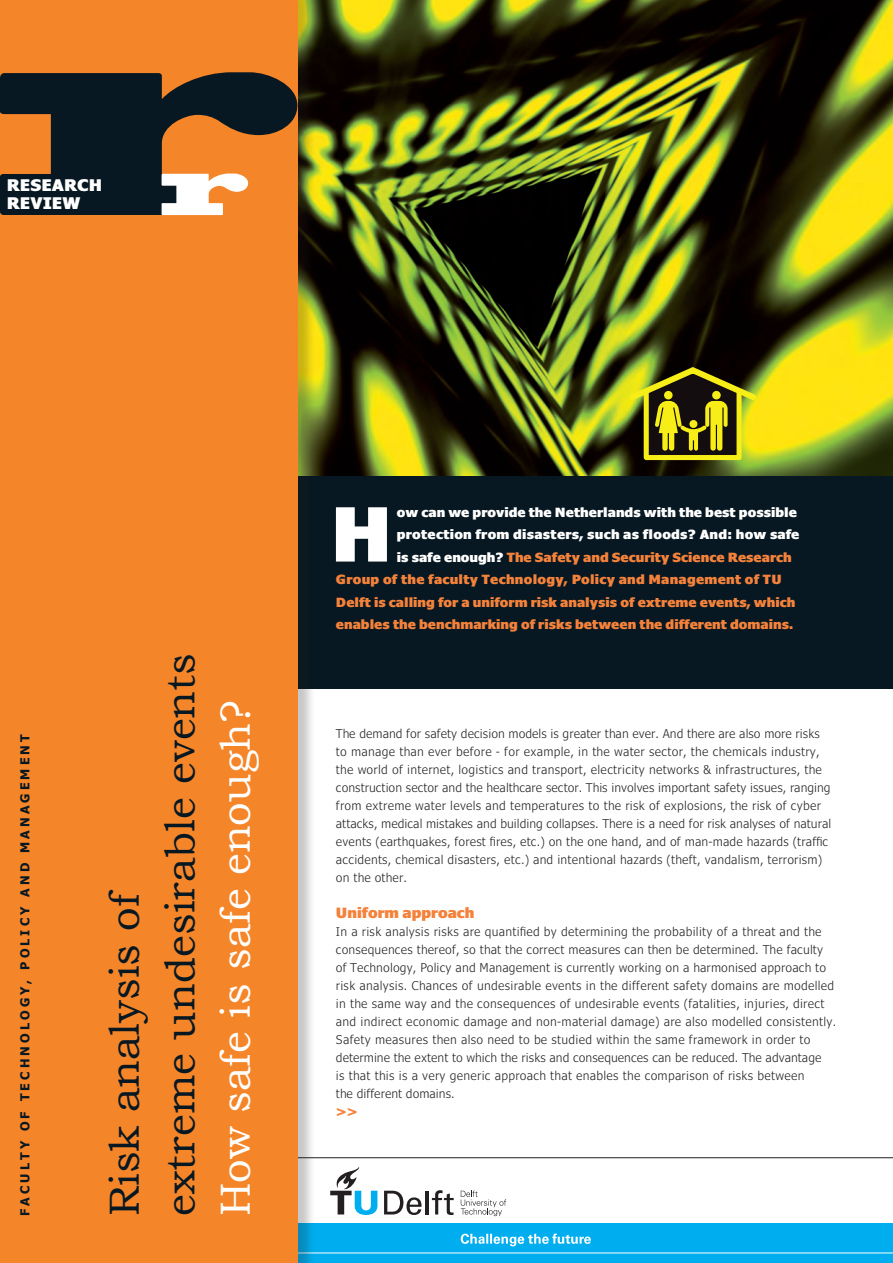
<style>
.page{position:relative;width:893px;height:1263px;background:#fff}
.page>*{position:absolute;margin:0;border:0;box-sizing:border-box;transform-origin:0 0}
.t1{font:900 74.7px "Tahoma Tu";color:#fff}
.t2{font:42px/55.5px "Bookman Old Style";color:#071822}
.t3{font:42px "Bookman Old Style";color:#fff}
.t4{font:900 16.2px/17.2px "Tahoma Tu";letter-spacing:.22em;color:#fff}
.t5{font:900 14.25px "Tahoma Tu";color:#f4823b}
.t6{font:900 12.75px "Tahoma Tu";color:#f4823b}
.t7{font:900 12.75px "Tahoma Tu";letter-spacing:.02em;color:#f4823b}
.t8{font:900 12.75px "Tahoma Tu";letter-spacing:.02em;color:#fff}
.t9{font:900 12.75px "Tahoma Tu";color:#fff}
.t10{font:700 12.45px "Tahoma Tu";letter-spacing:.25em;color:#071822}
.t11{font:300 12.15px/18px "Tahoma Tu";letter-spacing:.02em;color:#231f20}
.t12{font:900 12.15px "Tahoma Tu";color:#f4823b}
.s1{color:#fff}
</style>
<div class="page">
<img style="left:316px;top:0;width:577px;height:476px">
<div style="left:0;top:476px;width:893px;height:213px;background:#071822"></div>
<div style="left:0;top:1223px;width:893px;height:40px;background:#00aeef"></div>
<hr style="left:0;top:1253px;width:893px;height:1px;background:#fff">
<svg style="left:461px;top:1190px;width:45px;height:26px"></svg>
<hr style="left:425px;top:1191px;width:3px;height:23px;background:#231f20">
<svg style="left:330px;top:1167px;width:47px;height:48px"></svg>
<svg style="left:432px;top:1190px;width:22px;height:25px"></svg>
<svg style="left:384px;top:1191px;width:37px;height:24px"></svg>
<svg style="left:461px;top:1233px;width:130px;height:13px"></svg>
<hr style="left:0;top:1157px;width:893px;height:1px;background:#231f20">
<div style="left:0;top:0;width:316px;height:1263px;background:#231f20;opacity:.25"></div>
<div style="left:0;top:0;width:298px;height:1263px;background:#f58529"></div>
<svg style="left:0;top:72px;width:297px;height:143px"></svg>
<svg style="left:624px;top:364px;width:137px;height:95px;background:#716e12"></svg>
<div style="left:644px;top:390px;width:98px;height:70px;border:5px solid #f7ee17"></div>
<h3 class="t4" style="left:7px;top:176px;width:95px">research review</h3>
<p class="t10" style="left:17px;top:1216px;width:483px;rotate:-90deg">faculty of technology, policy and management</p>
<h2 class="t2" style="left:97px;top:1216px;width:565px;rotate:-90deg">Risk analysis of<br>extreme undesirable events</h2>
<h2 class="t3" style="left:212px;top:1216px;width:517px;rotate:-90deg">How safe is safe enough?</h2>
<h1 class="t1" style="left:330px;top:487px;width:63px">H</h1>
<p class="t9" style="left:397px;top:504px;width:402px">ow can we provide the Netherlands with the best possible</p>
<p class="t8" style="left:397px;top:526px;width:404px">protection from disasters, such as floods? And: how safe</p>
<p class="t6" style="left:397px;top:549px;width:396px"><span class="s1">is safe enough?</span> The Safety and Security Science Research</p>
<p class="t7" style="left:336px;top:571px;width:447px">Group of the faculty Technology, Policy and Management of TU</p>
<p class="t6" style="left:336px;top:594px;width:461px">Delft is calling for a uniform risk analysis of extreme events, which</p>
<p class="t6" style="left:336px;top:616px;width:459px">enables the benchmarking of risks between the different domains.</p>
<p class="t11" style="left:336px;top:724px;width:497px">The demand for safety decision models is greater than ever. And there are also more risks to manage than ever before - for example, in the water sector, the chemicals industry, the world of internet, logistics and transport, electricity networks &amp; infrastructures, the construction sector and the healthcare sector. This involves important safety issues, ranging from extreme water levels and temperatures to the risk of explosions, the risk of cyber attacks, medical mistakes and building collapses. There is a need for risk analyses of natural events (earthquakes, forest fires, etc.) on the one hand, and of man-made hazards (traffic accidents, chemical disasters, etc.) and intentional hazards (theft, vandalism, terrorism) on the other.</p>
<p class="t5" style="left:336px;top:904px;width:140px">Uniform approach</p>
<p class="t11" style="left:336px;top:922px;width:502px">In a risk analysis risks are quantified by determining the probability of a threat and the consequences thereof, so that the correct measures can then be determined. The faculty of Technology, Policy and Management is currently working on a harmonised approach to risk analysis. Chances of undesirable events in the different safety domains are modelled in the same way and the consequences of undesirable events (fatalities, injuries, direct and indirect economic damage and non-material damage) are also modelled consistently.<br>Safety measures then also need to be studied within the same framework in order to determine the extent to which the risks and consequences can be reduced. The advantage<br>is that this is a very generic approach that enables the comparison of risks between<br>the different domains.</p>
<p class="t12" style="left:336px;top:1104px;width:23px">&gt;&gt;</p>
</div>
